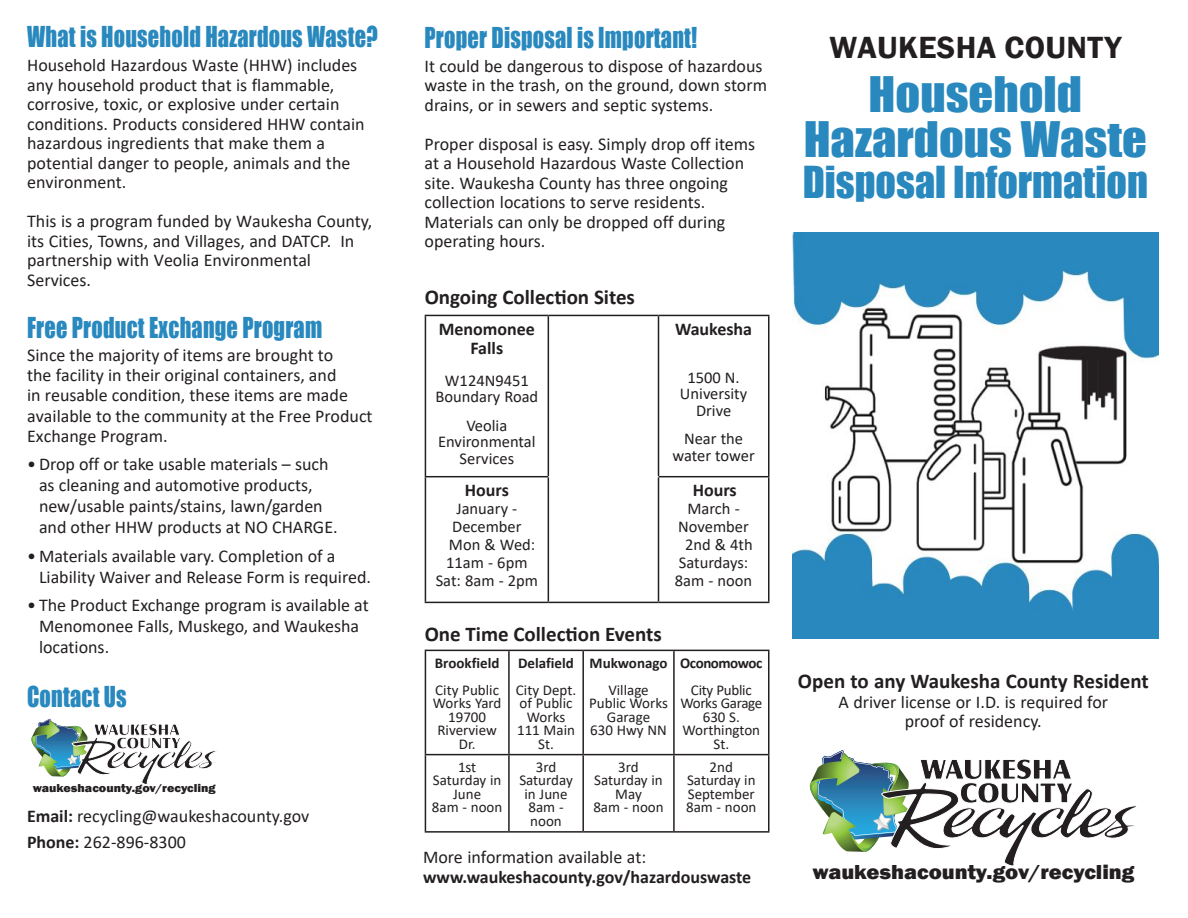
<style>
.page{position:relative;width:1188px;height:918px;background:#fff}
.page>*{position:absolute;margin:0;border:0;box-sizing:border-box;transform-origin:0 0}
.t1{font:45px/45px "Impact";color:#2989be;text-align:center;scale:1.08 1}
.t2{font:40.5px "Impact";color:#2989be}
.t3{font:600 31.5px "Franklin Gothic";letter-spacing:.01em;color:#231f20}
.t4{font:26.4px "Impact";letter-spacing:.01em;color:#2989be;scale:.84 1}
.t5{font:700 21px "Calibri";color:#231f20}
.t6{font:800 20.85px "Franklin Gothic";color:#231f20;scale:1.06 1}
.t7{font:18px/19.5px "Calibri";color:#231f20}
.t8{font:700 18px/19.5px "Calibri";color:#231f20;text-align:center}
.t9{font:16.5px/16.5px "Calibri";color:#231f20;text-align:center}
.t10{font:15px/13.5px "Calibri";color:#231f20;text-align:center}
.t11{font:700 15px "Calibri";color:#231f20}
.t12{font:15px/13.5px "Calibri";letter-spacing:-.02em;color:#231f20;text-align:center}
.t13{font:700 15px "Calibri";letter-spacing:-.03em;color:#231f20}
.t14{font:800 11.85px "Franklin Gothic";color:#231f20;scale:1.06 1}
.s1{font-weight:700}
</style>
<div class="page">
<svg style="left:809px;top:750px;width:327px;height:116px"></svg>
<hr style="left:425px;top:315px;width:123px;height:1px;background:#231f20">
<hr style="left:425px;top:316px;width:1px;height:160px;background:#231f20">
<hr style="left:548px;top:315px;width:110px;height:1px;background:#231f20">
<hr style="left:548px;top:316px;width:1px;height:160px;background:#231f20">
<hr style="left:658px;top:315px;width:112px;height:1px;background:#231f20">
<hr style="left:658px;top:316px;width:1px;height:160px;background:#231f20">
<hr style="left:768px;top:316px;width:2px;height:160px;background:#231f20">
<hr style="left:425px;top:476px;width:123px;height:1px;background:#231f20">
<hr style="left:425px;top:477px;width:1px;height:125px;background:#231f20">
<hr style="left:548px;top:477px;width:1px;height:125px;background:#231f20">
<hr style="left:658px;top:476px;width:112px;height:1px;background:#231f20">
<hr style="left:658px;top:477px;width:1px;height:125px;background:#231f20">
<hr style="left:768px;top:477px;width:2px;height:125px;background:#231f20">
<hr style="left:425px;top:602px;width:123px;height:1px;background:#231f20">
<hr style="left:548px;top:602px;width:110px;height:1px;background:#231f20">
<hr style="left:658px;top:602px;width:112px;height:1px;background:#231f20">
<hr style="left:425px;top:650px;width:84px;height:1px;background:#231f20">
<hr style="left:425px;top:651px;width:1px;height:103px;background:#231f20">
<hr style="left:509px;top:650px;width:74px;height:1px;background:#231f20">
<hr style="left:508px;top:651px;width:2px;height:103px;background:#231f20">
<hr style="left:583px;top:650px;width:91px;height:1px;background:#231f20">
<hr style="left:582px;top:651px;width:2px;height:103px;background:#231f20">
<hr style="left:674px;top:650px;width:96px;height:1px;background:#231f20">
<hr style="left:673px;top:651px;width:2px;height:103px;background:#231f20">
<hr style="left:768px;top:651px;width:2px;height:103px;background:#231f20">
<hr style="left:425px;top:754px;width:84px;height:1px;background:#231f20">
<hr style="left:425px;top:755px;width:1px;height:76px;background:#231f20">
<hr style="left:509px;top:754px;width:74px;height:1px;background:#231f20">
<hr style="left:508px;top:755px;width:2px;height:76px;background:#231f20">
<hr style="left:583px;top:754px;width:91px;height:1px;background:#231f20">
<hr style="left:582px;top:755px;width:2px;height:76px;background:#231f20">
<hr style="left:674px;top:754px;width:96px;height:1px;background:#231f20">
<hr style="left:673px;top:755px;width:2px;height:76px;background:#231f20">
<hr style="left:768px;top:755px;width:2px;height:76px;background:#231f20">
<hr style="left:425px;top:831px;width:84px;height:2px;background:#231f20">
<hr style="left:509px;top:831px;width:74px;height:2px;background:#231f20">
<hr style="left:583px;top:831px;width:91px;height:2px;background:#231f20">
<hr style="left:674px;top:831px;width:96px;height:2px;background:#231f20">
<svg style="left:31px;top:719px;width:186px;height:65px"></svg>
<img style="left:792px;top:233px;width:367px;height:406px">
<p class="t4" style="left:27px;top:17px;width:419px">What is Household Hazardous Waste?</p>
<p class="t7" style="left:27px;top:55px;width:339px">Household Hazardous Waste (HHW) includes any household product that is flammable, corrosive, toxic, or explosive under certain conditions. Products considered HHW contain hazardous ingredients that make them a potential danger to people, animals and the environment.</p>
<p class="t7" style="left:27px;top:211px;width:347px">This is a program funded by Waukesha County, its Cities, Towns, and Villages, and DATCP. In partnership with Veolia Environmental Services.</p>
<p class="t4" style="left:27px;top:307px;width:353px">Free Product Exchange Program</p>
<p class="t7" style="left:27px;top:344px;width:347px;line-height:20.2px">Since the majority of items are brought to<br>the facility in their original containers, and<br>in reusable condition, these items are made available to the community at the Free Product Exchange Program.</p>
<p class="t7" style="left:27px;top:454px;width:303px">• Drop off or take usable materials – such</p>
<p class="t7" style="left:39px;top:474px;width:285px;line-height:21px">as cleaning and automotive products, new/usable paints/stains, lawn/garden</p>
<p class="t7" style="left:39px;top:517px;width:300px">and other HHW products at NO CHARGE.</p>
<p class="t7" style="left:27px;top:546px;width:310px">• Materials available vary. Completion of a</p>
<p class="t7" style="left:39px;top:567px;width:334px">Liability Waiver and Release Form is required.</p>
<p class="t7" style="left:27px;top:595px;width:343px">• The Product Exchange program is available at</p>
<p class="t7" style="left:39px;top:616px;width:322px">Menomonee Falls, Muskego, and Waukesha</p>
<p class="t7" style="left:39px;top:637px;width:72px">locations.</p>
<p class="t4" style="left:27px;top:676px;width:120px">Contact Us</p>
<p class="t14" style="left:33px;top:780px;width:174px">waukeshacounty.gov/recycling</p>
<p class="t7" style="left:27px;top:806px;width:284px"><span class="s1">Email:</span> recycling@waukeshacounty.gov</p>
<p class="t7" style="left:27px;top:832px;width:160px"><span class="s1">Phone:</span> 262-896-8300</p>
<p class="t4" style="left:425px;top:17px;width:326px">Proper Disposal is Important!</p>
<p class="t7" style="left:425px;top:56px;width:344px">It could be dangerous to dispose of hazardous waste in the trash, on the ground, down storm drains, or in sewers and septic systems.</p>
<p class="t7" style="left:425px;top:134px;width:332px">Proper disposal is easy. Simply drop off items at a Household Hazardous Waste Collection site. Waukesha County has three ongoing collection locations to serve residents.<br>Materials can only be dropped off during operating hours.</p>
<p class="t5" style="left:425px;top:283px;width:212px">Ongoing Collection Sites</p>
<p class="t8" style="left:439px;top:319px;width:98px">Menomonee<br>Falls</p>
<p class="t9" style="left:445px;top:372px;width:85px">W124N9451</p>
<p class="t9" style="left:435px;top:388px;width:104px">Boundary Road</p>
<p class="t9" style="left:466px;top:417px;width:42px">Veolia</p>
<p class="t9" style="left:438px;top:433px;width:99px">Environmental</p>
<p class="t9" style="left:460px;top:450px;width:56px">Services</p>
<p class="t8" style="left:465px;top:480px;width:46px">Hours</p>
<p class="t9" style="left:452px;top:499px;width:71px;line-height:18px;text-align:left">January -<br>December</p>
<p class="t9" style="left:446px;top:535px;width:91px;line-height:18px;text-align:left">Mon &amp; Wed:<br>11am - 6pm</p>
<p class="t9" style="left:436px;top:572px;width:104px">Sat: 8am - 2pm</p>
<p class="t8" style="left:675px;top:319px;width:79px">Waukesha</p>
<p class="t9" style="left:680px;top:369px;width:69px">1500 N.<br>University<br>Drive</p>
<p class="t9" style="left:672px;top:430px;width:84px">Near the water tower</p>
<p class="t8" style="left:693px;top:480px;width:46px">Hours</p>
<p class="t9" style="left:678px;top:499px;width:72px;line-height:18px">March -<br>November</p>
<p class="t9" style="left:685px;top:536px;width:69px">2nd &amp; 4th</p>
<p class="t9" style="left:679px;top:554px;width:71px">Saturdays:</p>
<p class="t9" style="left:675px;top:572px;width:79px">8am - noon</p>
<p class="t5" style="left:425px;top:619px;width:239px">One Time Collection Events</p>
<p class="t11" style="left:435px;top:652px;width:66px">Brookfield</p>
<p class="t10" style="left:433px;top:683px;width:70px;text-align:left">City Public<br>Works Yard</p>
<p class="t10" style="left:437px;top:710px;width:61px">19700<br>Riverview<br>Dr.</p>
<p class="t10" style="left:433px;top:760px;width:70px">1st<br>Saturday in<br>June</p>
<p class="t10" style="left:432px;top:800px;width:72px">8am - noon</p>
<p class="t11" style="left:518px;top:652px;width:57px">Delafield</p>
<p class="t10" style="left:516px;top:683px;width:62px">City Dept. of Public<br>Works</p>
<p class="t10" style="left:517px;top:723px;width:59px">111 Main<br>St.</p>
<p class="t10" style="left:519px;top:760px;width:55px">3rd<br>Saturday in June</p>
<p class="t10" style="left:529px;top:800px;width:37px;text-align:left">8am - noon</p>
<p class="t11" style="left:590px;top:652px;width:79px">Mukwonago</p>
<p class="t10" style="left:589px;top:683px;width:80px">Village<br>Public Works<br>Garage</p>
<p class="t10" style="left:590px;top:723px;width:78px">630 Hwy NN</p>
<p class="t10" style="left:618px;top:760px;width:22px">3rd</p>
<p class="t10" style="left:594px;top:773px;width:70px">Saturday in<br>May</p>
<p class="t10" style="left:593px;top:800px;width:72px">8am - noon</p>
<p class="t13" style="left:680px;top:652px;width:84px">Oconomowoc</p>
<p class="t12" style="left:680px;top:683px;width:84px">City Public<br>Works Garage</p>
<p class="t10" style="left:683px;top:710px;width:79px">630 S.<br>Worthington<br>St.</p>
<p class="t10" style="left:710px;top:760px;width:25px">2nd</p>
<p class="t10" style="left:687px;top:773px;width:70px;text-align:left">Saturday in<br>September</p>
<p class="t10" style="left:686px;top:800px;width:72px">8am - noon</p>
<p class="t7" style="left:423px;top:847px;width:225px">More information available at:</p>
<p class="t8" style="left:423px;top:867px;width:330px">www.waukeshacounty.gov/hazardouswaste</p>
<p class="t3" style="left:829px;top:28px;width:293px">WAUKESHA COUNTY</p>
<p class="t1" style="left:804px;top:71px;width:319px">Household<br>Hazardous Waste</p>
<p class="t2" style="left:803px;top:151px;width:347px">Disposal Information</p>
<p class="t5" style="left:798px;top:666px;width:352px">Open to any Waukesha County Resident</p>
<p class="t7" style="left:839px;top:691px;width:271px">A driver license or I.D. is required for</p>
<p class="t7" style="left:905px;top:711px;width:138px">proof of residency.</p>
<p class="t6" style="left:812px;top:859px;width:305px">waukeshacounty.gov/recycling</p>
</div>
